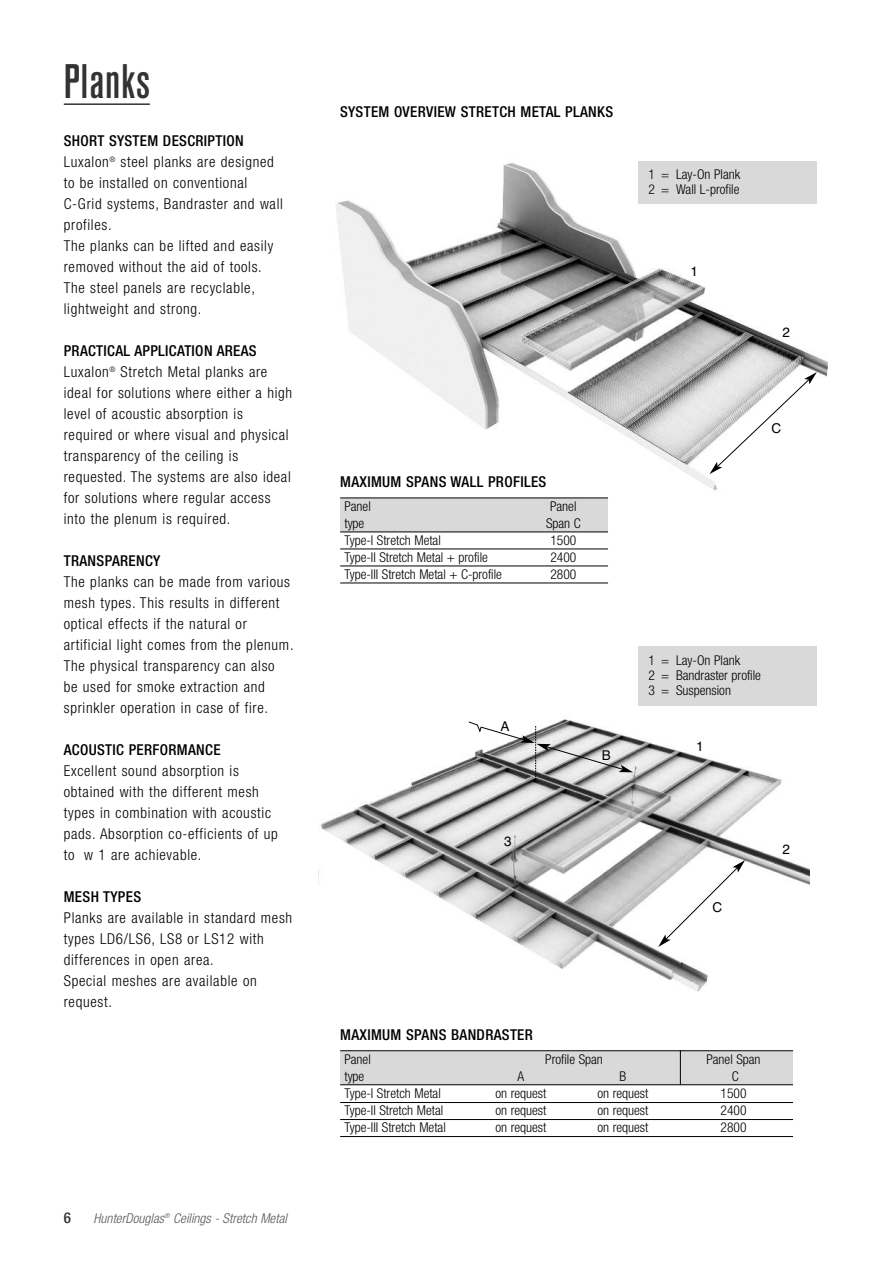
<style>
.page{position:relative;width:893px;height:1263px;background:#fff}
.page>*{position:absolute;margin:0;border:0;box-sizing:border-box;transform-origin:0 0}
.t1{font:500 condensed 48px "Akzidenz Grotesk BE";letter-spacing:.02em;color:#333}
.t2{font:300 condensed 15px/21px "Helvetica Neue";letter-spacing:.045em;color:#000}
.t3{font:500 condensed 15px "Helvetica Neue";letter-spacing:.025em;color:#000}
.t4{font:500 condensed 15px "Helvetica Neue";color:#333}
.t5{font:300 condensed 13.5px/15px "Helvetica Neue";color:#000}
.t6{font:italic 300 condensed 13.5px "Helvetica Neue";letter-spacing:.005em;color:#595959}
.t7{font:13.5px "Helvetica";color:#000}
.s1{font-weight:500}
</style>
<div class="page">
<hr style="left:64px;top:103px;width:86px;height:2px;background:#333">
<img style="left:336px;top:161px;width:493px;height:337px">
<div style="left:638px;top:162px;width:178px;height:42px;background:#d9d9d9"></div>
<img style="left:321px;top:719px;width:489px;height:273px">
<div style="left:638px;top:646px;width:178px;height:60px;background:#d9d9d9"></div>
<div style="left:340px;top:498px;width:268px;height:33px;background:#d9d9d9"></div>
<hr style="left:340px;top:497px;width:268px;height:1px;background:#000">
<hr style="left:340px;top:531px;width:268px;height:1px;background:#000">
<hr style="left:340px;top:549px;width:268px;height:1px;background:#000">
<hr style="left:340px;top:566px;width:268px;height:1px;background:#000">
<hr style="left:340px;top:583px;width:268px;height:1px;background:#000">
<div style="left:340px;top:1051px;width:453px;height:34px;background:#d9d9d9"></div>
<hr style="left:340px;top:1050px;width:453px;height:1px;background:#000">
<hr style="left:340px;top:1084px;width:453px;height:1px;background:#000">
<hr style="left:340px;top:1102px;width:453px;height:1px;background:#000">
<hr style="left:340px;top:1119px;width:453px;height:1px;background:#000">
<hr style="left:340px;top:1136px;width:453px;height:1px;background:#000">
<hr style="left:680px;top:1050px;width:1px;height:34px;background:#000">
<svg style="left:468px;top:721px;width:165px;height:56px"></svg>
<svg style="left:658px;top:860px;width:87px;height:87px"></svg>
<svg style="left:709px;top:372px;width:108px;height:102px"></svg>
<h1 class="t1" style="left:64px;top:64px;width:88px">Planks</h1>
<p class="t2" style="left:64px;top:131px;width:221px"><span class="s1">SHORT SYSTEM DESCRIPTION<br></span>Luxalon<sup>®</sup> steel planks are designed to be installed on conventional<br>C-Grid systems, Bandraster and wall profiles.<br>The planks can be lifted and easily removed without the aid of tools.<br>The steel panels are recyclable, lightweight and strong.</p>
<p class="t2" style="left:64px;top:341px;width:230px"><span class="s1">PRACTICAL APPLICATION AREAS </span>Luxalon<sup>®</sup> Stretch Metal planks are ideal for solutions where either a high level of acoustic absorption is required or where visual and physical transparency of the ceiling is requested. The systems are also ideal for solutions where regular access into the plenum is required.</p>
<p class="t3" style="left:64px;top:555px;width:98px">TRANSPARENCY</p>
<p class="t2" style="left:64px;top:572px;width:231px">The planks can be made from various mesh types. This results in different optical effects if the natural or artificial light comes from the plenum.<br>The physical transparency can also<br>be used for smoke extraction and sprinkler operation in case of fire.</p>
<p class="t3" style="left:64px;top:744px;width:158px">ACOUSTIC PERFORMANCE</p>
<p class="t2" style="left:64px;top:761px;width:216px">Excellent sound absorption is obtained with the different mesh types in combination with acoustic pads. Absorption co-efficients of up to w 1 are achievable.</p>
<p class="t3" style="left:64px;top:891px;width:79px">MESH TYPES</p>
<p class="t2" style="left:64px;top:908px;width:230px">Planks are available in standard mesh types LD6/LS6, LS8 or LS12 with differences in open area.<br>Special meshes are available on request.</p>
<p class="t4" style="left:64px;top:1212px;width:9px">6</p>
<p class="t6" style="left:94px;top:1213px;width:195px">HunterDouglas<sup>®</sup> Ceilings - Stretch Metal</p>
<p class="t3" style="left:340px;top:106px;width:274px">SYSTEM OVERVIEW STRETCH METAL PLANKS</p>
<p class="t3" style="left:340px;top:476px;width:208px">MAXIMUM SPANS WALL PROFILES</p>
<p class="t5" style="left:344px;top:500px;width:28px">Panel</p>
<p class="t5" style="left:550px;top:500px;width:28px">Panel</p>
<p class="t5" style="left:344px;top:517px;width:21px">type</p>
<p class="t5" style="left:546px;top:517px;width:36px">Span C</p>
<p class="t5" style="left:344px;top:534px;width:98px">Type-I Stretch Metal</p>
<p class="t5" style="left:550px;top:534px;width:27px">1500</p>
<p class="t5" style="left:344px;top:551px;width:145px">Type-II Stretch Metal + profile</p>
<p class="t5" style="left:550px;top:551px;width:27px">2400</p>
<p class="t5" style="left:344px;top:568px;width:159px">Type-III Stretch Metal + C-profile</p>
<p class="t5" style="left:550px;top:568px;width:27px">2800</p>
<p class="t7" style="left:500px;top:718px;width:11px">A</p>
<p class="t7" style="left:504px;top:833px;width:9px">3</p>
<p class="t7" style="left:602px;top:747px;width:11px">B</p>
<p class="t5" style="left:648px;top:168px;width:93px">1 = Lay-On Plank<br>2 = Wall L-profile</p>
<p class="t7" style="left:690px;top:263px;width:9px">1</p>
<p class="t7" style="left:782px;top:324px;width:9px">2</p>
<p class="t7" style="left:772px;top:421px;width:11px">C</p>
<p class="t5" style="left:648px;top:654px;width:114px">1 = Lay-On Plank<br>2 = Bandraster profile<br>3 = Suspension</p>
<p class="t7" style="left:696px;top:738px;width:9px">1</p>
<p class="t7" style="left:712px;top:899px;width:11px">C</p>
<p class="t7" style="left:782px;top:842px;width:9px">2</p>
<p class="t3" style="left:340px;top:1029px;width:194px">MAXIMUM SPANS BANDRASTER</p>
<p class="t5" style="left:344px;top:1053px;width:28px">Panel</p>
<p class="t5" style="left:545px;top:1053px;width:59px">Profile Span</p>
<p class="t5" style="left:706px;top:1053px;width:56px">Panel Span</p>
<p class="t5" style="left:344px;top:1070px;width:21px">type</p>
<p class="t5" style="left:517px;top:1070px;width:8px">A</p>
<p class="t5" style="left:620px;top:1070px;width:8px">B</p>
<p class="t5" style="left:732px;top:1070px;width:9px">C</p>
<p class="t5" style="left:344px;top:1087px;width:98px">Type-I Stretch Metal</p>
<p class="t5" style="left:495px;top:1087px;width:53px">on request</p>
<p class="t5" style="left:597px;top:1087px;width:53px">on request</p>
<p class="t5" style="left:721px;top:1087px;width:27px">1500</p>
<p class="t5" style="left:344px;top:1104px;width:100px">Type-II Stretch Metal</p>
<p class="t5" style="left:495px;top:1104px;width:53px">on request</p>
<p class="t5" style="left:597px;top:1104px;width:53px">on request</p>
<p class="t5" style="left:721px;top:1104px;width:27px">2400</p>
<p class="t5" style="left:344px;top:1121px;width:103px">Type-III Stretch Metal</p>
<p class="t5" style="left:495px;top:1121px;width:53px">on request</p>
<p class="t5" style="left:597px;top:1121px;width:53px">on request</p>
<p class="t5" style="left:721px;top:1121px;width:27px">2800</p>
</div>
